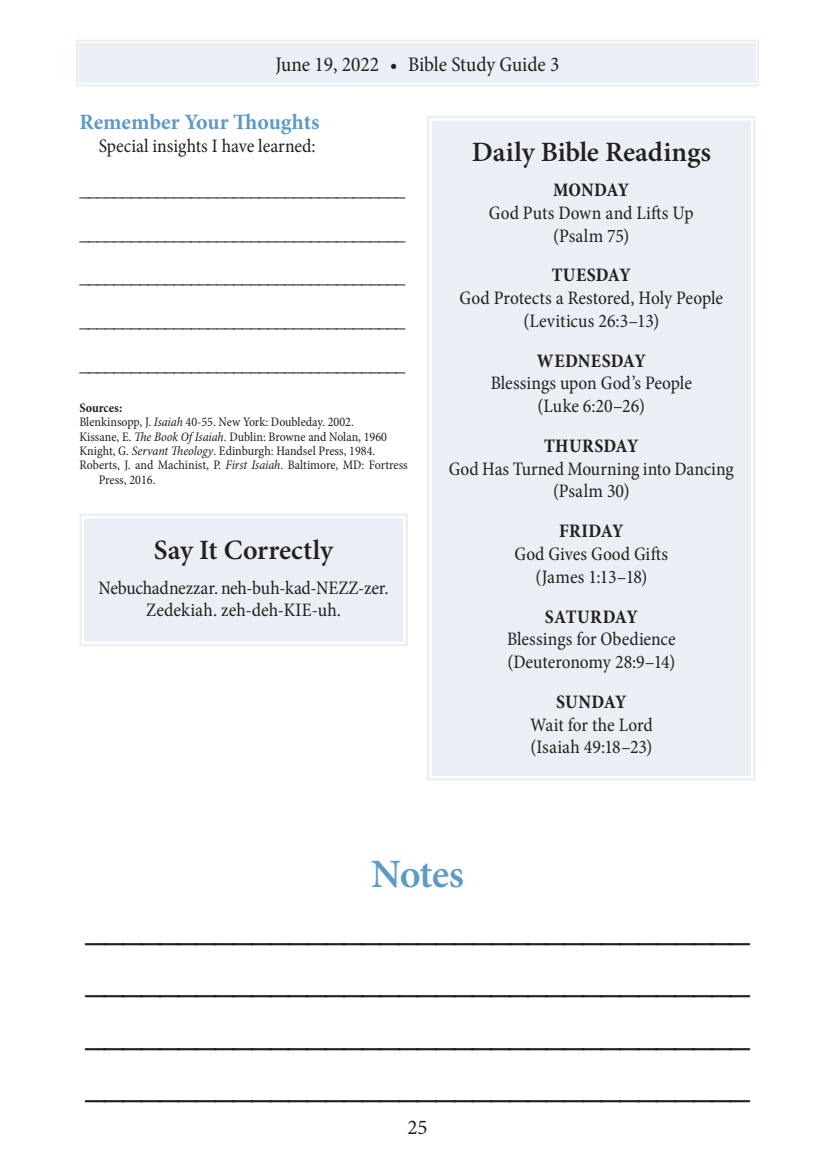
<style>
.page{position:relative;width:835px;height:1166px;background:#fff}
.page>*{position:absolute;margin:0;border:0;box-sizing:border-box;transform-origin:0 0}
.t1{font:condensed 42px/52.5px "Minion Pro";color:#231f20;text-align:justify}
.t2{font:600 40.25px "Minion Pro";letter-spacing:-.025em;color:#5c9bc5}
.t3{font:600 28px "Minion Pro";letter-spacing:-.005em;color:#231f20}
.t4{font:700 21.88px "Minion Pro";letter-spacing:-.005em;color:#5c9bc5}
.t5{font:condensed 21px "Minion Pro";color:#231f20}
.t6{font:21px "Minion Pro";color:#231f20}
.t7{font:condensed 19.25px/22.8px "Minion Pro";color:#231f20;text-align:center}
.t8{font:700 condensed 19.25px "Minion Pro";color:#231f20}
.t9{font:700 condensed 19.25px "Minion Pro";letter-spacing:.02em;color:#231f20}
.t10{font:condensed 13.12px "Minion Pro";color:#231f20}
.t11{font:700 condensed 13.12px "Minion Pro";color:#231f20}
.s1{font-style:italic}
</style>
<div class="page">
<svg style="left:76px;top:40px;width:683px;height:47px;background:#ebf0f6"></svg>
<div style="left:81px;top:44px;width:673px;height:38px;border:2px solid #eaeff6"></div>
<div style="left:86px;top:520px;width:315px;height:119px;background:#eaeff6"></div>
<hr style="left:79px;top:513px;width:329px;height:3px;background:#eaeff6">
<hr style="left:84px;top:518px;width:319px;height:2px;background:#eaeff6">
<hr style="left:79px;top:516px;width:3px;height:63px;background:#eaeff6">
<hr style="left:84px;top:520px;width:2px;height:59px;background:#eaeff6">
<hr style="left:401px;top:520px;width:2px;height:59px;background:#eaeff6">
<hr style="left:405px;top:516px;width:3px;height:63px;background:#eaeff6">
<hr style="left:79px;top:579px;width:3px;height:65px;background:#eaeff6">
<hr style="left:84px;top:579px;width:2px;height:60px;background:#eaeff6">
<hr style="left:401px;top:579px;width:2px;height:60px;background:#eaeff6">
<hr style="left:405px;top:579px;width:3px;height:65px;background:#eaeff6">
<hr style="left:84px;top:639px;width:319px;height:2px;background:#eaeff6">
<hr style="left:79px;top:644px;width:329px;height:2px;background:#eaeff6">
<div style="left:434px;top:123px;width:314px;height:650px;background:#eaeff6"></div>
<div style="left:427px;top:116px;width:328px;height:7px;background:#f8fafc"></div>
<hr style="left:427px;top:116px;width:328px;height:2px;background:#eaeff6">
<hr style="left:432px;top:121px;width:319px;height:2px;background:#eaeff6">
<hr style="left:427px;top:118px;width:2px;height:64px;background:#eaeff6">
<hr style="left:432px;top:123px;width:2px;height:59px;background:#eaeff6">
<hr style="left:748px;top:123px;width:3px;height:59px;background:#eaeff6">
<hr style="left:753px;top:118px;width:2px;height:64px;background:#eaeff6">
<hr style="left:427px;top:182px;width:2px;height:596px;background:#eaeff6">
<hr style="left:432px;top:182px;width:2px;height:591px;background:#eaeff6">
<hr style="left:748px;top:182px;width:3px;height:591px;background:#eaeff6">
<hr style="left:753px;top:182px;width:2px;height:596px;background:#eaeff6">
<hr style="left:432px;top:773px;width:319px;height:3px;background:#eaeff6">
<hr style="left:427px;top:778px;width:328px;height:2px;background:#eaeff6">
<p class="t5" style="left:275px;top:51px;width:285px">June 19, 2022 • Bible Study Guide 3</p>
<p class="t4" style="left:79px;top:107px;width:242px">Remember Your Thoughts</p>
<p class="t7" style="left:99px;top:135px;width:219px">Special insights I have learned:</p>
<p class="t7" style="left:79px;top:179px;width:327px">______________________________________</p>
<p class="t7" style="left:79px;top:222px;width:327px">______________________________________</p>
<p class="t7" style="left:79px;top:266px;width:327px">______________________________________</p>
<p class="t7" style="left:79px;top:310px;width:327px">______________________________________</p>
<p class="t7" style="left:79px;top:354px;width:327px">______________________________________</p>
<p class="t11" style="left:79px;top:399px;width:44px">Sources:</p>
<p class="t10" style="left:79px;top:413px;width:276px">Blenkinsopp, J. <span class="s1">Isaiah</span> 40-55. New York: Doubleday. 2002.</p>
<p class="t10" style="left:79px;top:428px;width:309px">Kissane, E. <span class="s1">The Book Of Isaiah</span>. Dublin: Browne and Nolan, 1960</p>
<p class="t10" style="left:79px;top:442px;width:297px">Knight, G. <span class="s1">Servant Theology</span>. Edinburgh: Handsel Press, 1984.</p>
<p class="t10" style="left:79px;top:456px;width:330px">Roberts, J. and Machinist, P. <span class="s1">First Isaiah</span>. Baltimore, MD: Fortress</p>
<p class="t10" style="left:99px;top:471px;width:58px">Press, 2016.</p>
<h3 class="t3" style="left:154px;top:530px;width:181px">Say It Correctly</h3>
<p class="t7" style="left:99px;top:576px;width:291px">Nebuchadnezzar. neh-buh-kad-NEZZ-zer.<br>Zedekiah. zeh-deh-KIE-uh.</p>
<h3 class="t3" style="left:472px;top:133px;width:241px">Daily Bible Readings</h3>
<p class="t8" style="left:553px;top:177px;width:78px">MONDAY</p>
<p class="t7" style="left:489px;top:201px;width:206px">God Puts Down and Lifts Up (Psalm 75)</p>
<p class="t8" style="left:552px;top:262px;width:81px">TUESDAY</p>
<p class="t7" style="left:460px;top:287px;width:265px">God Protects a Restored, Holy People (Leviticus 26:3–13)</p>
<p class="t8" style="left:537px;top:347px;width:110px">WEDNESDAY</p>
<p class="t7" style="left:491px;top:372px;width:203px">Blessings upon God’s People (Luke 6:20–26)</p>
<p class="t9" style="left:544px;top:432px;width:96px">THURSDAY</p>
<p class="t7" style="left:449px;top:457px;width:286px">God Has Turned Mourning into Dancing (Psalm 30)</p>
<p class="t8" style="left:559px;top:518px;width:66px">FRIDAY</p>
<p class="t7" style="left:514px;top:543px;width:155px">God Gives Good Gifts (James 1:13–18)</p>
<p class="t8" style="left:545px;top:603px;width:94px">SATURDAY</p>
<p class="t7" style="left:507px;top:628px;width:170px;text-align:left">Blessings for Obedience (Deuteronomy 28:9–14)</p>
<p class="t8" style="left:556px;top:688px;width:72px">SUNDAY</p>
<p class="t7" style="left:530px;top:713px;width:124px;text-align:left">Wait for the Lord (Isaiah 49:18–23)</p>
<h2 class="t2" style="left:371px;top:846px;width:94px">Notes</h2>
<h1 class="t1" style="left:85px;top:900px;width:666px">____________________________________ ____________________________________ ____________________________________ ____________________________________</h1>
<p class="t6" style="left:407px;top:1113px;width:22px">25</p>
</div>
